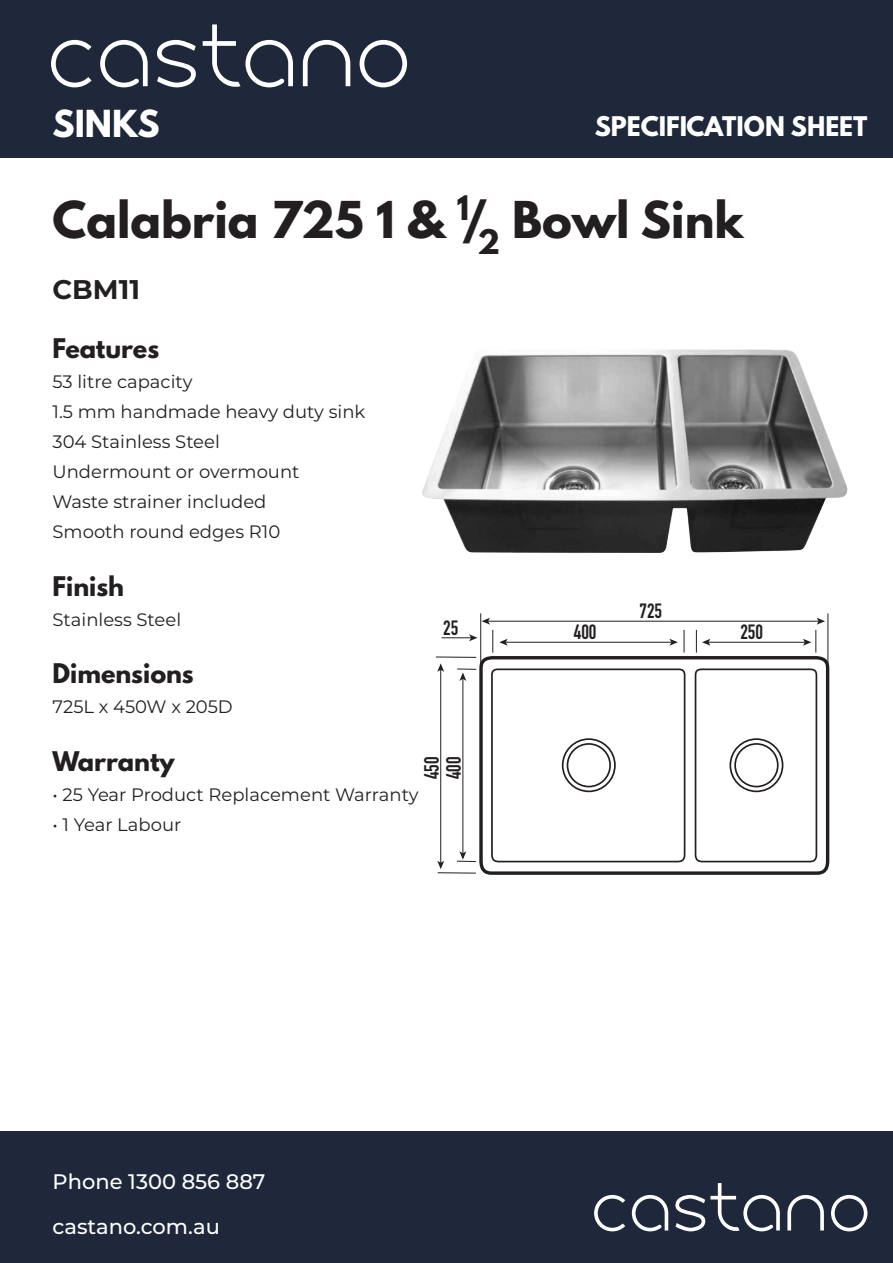
<style>
.page{position:relative;width:893px;height:1263px;background:#fff}
.page>*{position:absolute;margin:0;border:0;box-sizing:border-box;transform-origin:0 0}
.t1{font:700 45px "League Spartan";color:#231f20}
.t2{font:700 33px "League Spartan";color:#fff}
.t3{font:700 27px "Montserrat";color:#231f20}
.t4{font:700 24px "League Spartan";color:#231f20}
.t5{font:700 24px "League Spartan";color:#fff}
.t6{font:500 21px "Montserrat";color:#fff}
.t7{font:700 20.4px/22.2px "DIN Condensed";color:#231f20}
.t8{font:18px "Montserrat";color:#231f20}
</style>
<div class="page">
<div style="left:0;top:1131px;width:893px;height:132px;background:#1e283a"></div>
<div style="left:0;top:0;width:893px;height:157px;background:#1e283a"></div>
<svg style="left:51px;top:40px;width:41px;height:47px"></svg>
<svg style="left:100px;top:40px;width:48px;height:47px"></svg>
<svg style="left:157px;top:40px;width:39px;height:47px"></svg>
<svg style="left:203px;top:24px;width:90px;height:64px"></svg>
<svg style="left:303px;top:40px;width:47px;height:46px"></svg>
<svg style="left:360px;top:40px;width:47px;height:47px"></svg>
<svg style="left:594px;top:1195px;width:31px;height:36px"></svg>
<svg style="left:632px;top:1195px;width:36px;height:36px"></svg>
<svg style="left:675px;top:1183px;width:105px;height:49px"></svg>
<svg style="left:787px;top:1195px;width:37px;height:35px"></svg>
<svg style="left:831px;top:1195px;width:36px;height:36px"></svg>
<img style="left:422px;top:349px;width:426px;height:204px">
<svg style="left:479px;top:654px;width:351px;height:221px"></svg>
<svg style="left:490px;top:668px;width:196px;height:195px"></svg>
<svg style="left:694px;top:668px;width:124px;height:195px"></svg>
<svg style="left:684px;top:630px;width:1px;height:23px"></svg>
<hr style="left:505px;top:642px;width:167px;height:1px;background:#231f20">
<svg style="left:499px;top:639px;width:9px;height:7px"></svg>
<svg style="left:669px;top:639px;width:9px;height:7px"></svg>
<hr style="left:480px;top:613px;width:1px;height:56px;background:#231f20">
<hr style="left:827px;top:613px;width:1px;height:56px;background:#231f20">
<hr style="left:488px;top:621px;width:331px;height:1px;background:#231f20">
<hr style="left:440px;top:669px;width:1px;height:194px;background:#231f20">
<svg style="left:437px;top:861px;width:7px;height:8px"></svg>
<svg style="left:437px;top:663px;width:7px;height:9px"></svg>
<hr style="left:462px;top:678px;width:1px;height:176px;background:#231f20">
<hr style="left:708px;top:642px;width:97px;height:1px;background:#231f20">
<svg style="left:696px;top:630px;width:14px;height:23px"></svg>
<svg style="left:803px;top:618px;width:22px;height:35px"></svg>
<svg style="left:442px;top:618px;width:51px;height:35px"></svg>
<hr style="left:436px;top:656px;width:40px;height:2px;background:#231f20">
<svg style="left:457px;top:851px;width:19px;height:11px"></svg>
<hr style="left:438px;top:872px;width:38px;height:1px;background:#231f20">
<svg style="left:457px;top:668px;width:19px;height:13px"></svg>
<p class="t2" style="left:53px;top:98px;width:109px">SINKS</p>
<p class="t5" style="left:595px;top:108px;width:274px">SPECIFICATION SHEET</p>
<p class="t1" style="left:53px;top:184px;width:692px">Calabria 725 1 &amp; <sup>1</sup>/<sub>2</sub> Bowl Sink</p>
<p class="t3" style="left:53px;top:270px;width:89px">CBM11</p>
<p class="t4" style="left:53px;top:329px;width:108px">Features</p>
<p class="t8" style="left:53px;top:369px;width:141px">53 litre capacity</p>
<p class="t8" style="left:53px;top:399px;width:314px">1.5 mm handmade heavy duty sink</p>
<p class="t8" style="left:53px;top:429px;width:169px">304 Stainless Steel</p>
<p class="t8" style="left:53px;top:459px;width:249px">Undermount or overmount</p>
<p class="t8" style="left:53px;top:489px;width:215px">Waste strainer included</p>
<p class="t8" style="left:53px;top:519px;width:229px">Smooth round edges R10</p>
<p class="t4" style="left:53px;top:567px;width:73px">Finish</p>
<p class="t8" style="left:53px;top:607px;width:130px">Stainless Steel</p>
<p class="t4" style="left:53px;top:655px;width:143px">Dimensions</p>
<p class="t8" style="left:53px;top:694px;width:182px">725L x 450W x 205D</p>
<p class="t4" style="left:53px;top:742px;width:124px">Warranty</p>
<p class="t8" style="left:53px;top:782px;width:368px">• 25 Year Product Replacement Warranty</p>
<p class="t8" style="left:53px;top:812px;width:130px">• 1 Year Labour</p>
<p class="t7" style="left:639px;top:599px;width:24px">725</p>
<p class="t7" style="left:443px;top:617px;width:17px">25</p>
<p class="t7" style="left:574px;top:621px;width:24px">400</p>
<p class="t7" style="left:740px;top:621px;width:24px">250</p>
<p class="t7" style="left:420px;top:779px;width:24px;rotate:-90deg">450<br>400</p>
<p class="t6" style="left:53px;top:1167px;width:214px">Phone 1300 856 887</p>
<p class="t6" style="left:53px;top:1212px;width:169px">castano.com.au</p>
</div>
